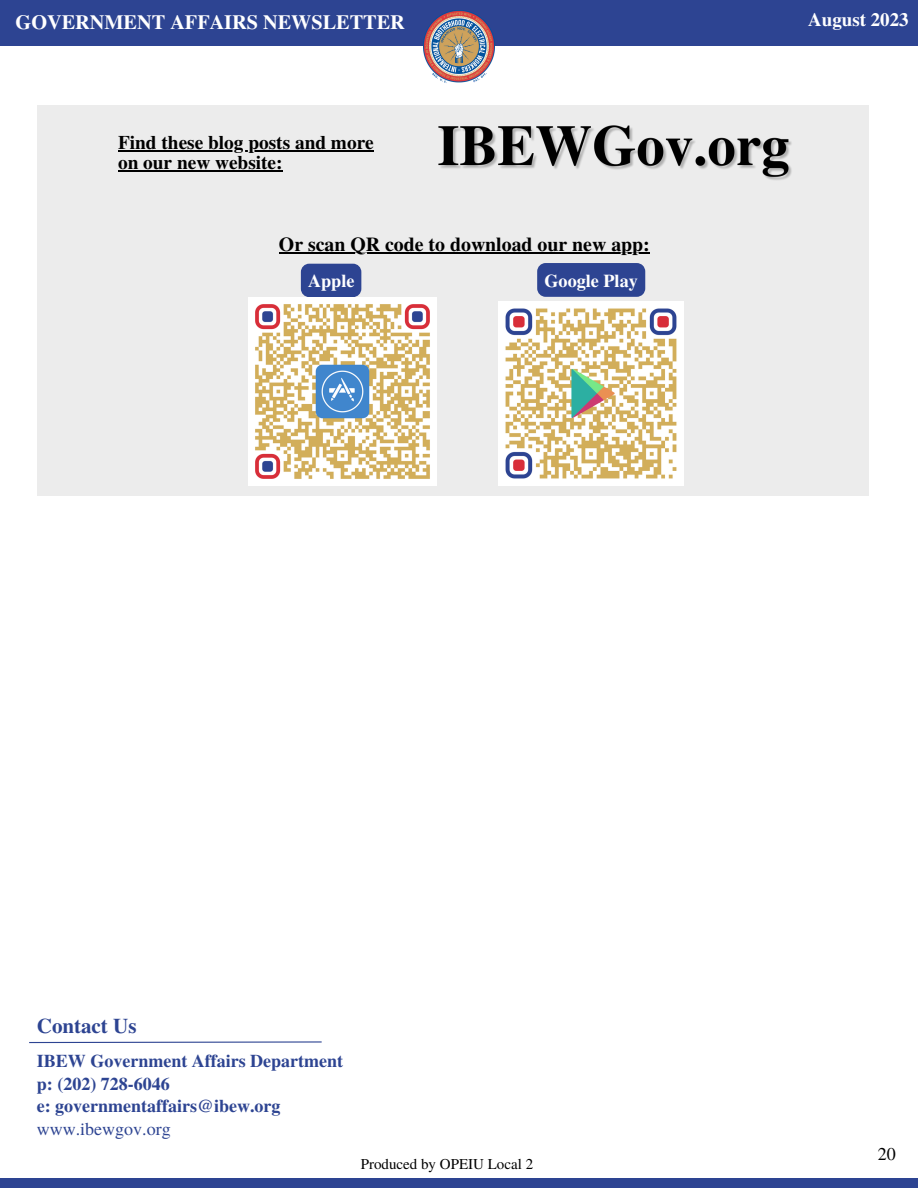
<style>
.page{position:relative;width:918px;height:1188px;background:#fff}
.page>*{position:absolute;margin:0;border:0;box-sizing:border-box;transform-origin:0 0}
.t1{font:700 21px "Te X Gyre Termes";color:#2d4492}
.t2{font:700 20.25px "Te X Gyre Termes";color:#fff}
.t3{font:700 19.8px "Te X Gyre Termes";color:#000}
.t4{font:700 19.35px "Te X Gyre Termes";color:#000}
.t5{font:700 18.9px "Te X Gyre Termes";color:#fff}
.t6{font:700 18.15px "Te X Gyre Termes";color:#fff}
.t7{font:700 18px "Te X Gyre Termes";color:#2d4492}
.t8{font:18px "Te X Gyre Termes";color:#2d4492}
.t9{font:18px "Te X Gyre Termes";color:#000}
.t10{font:15px "Te X Gyre Termes";color:#000}
</style>
<div class="page">
<div style="left:0;top:0;width:918px;height:46px;background:#2d4492"></div>
<img style="left:424px;top:10px;width:70px;height:73px">
<div style="left:0;top:1178px;width:918px;height:10px;background:#2d4492"></div>
<svg style="left:29px;top:1041px;width:293px;height:3px"></svg>
<div style="left:37px;top:105px;width:831px;height:391px;background:#ececec"></div>
<div style="left:301px;top:264px;width:60px;height:33px;background:#2d4492;border-radius:8px"></div>
<hr style="left:118px;top:150px;width:256px;height:2px;background:#000">
<hr style="left:118px;top:170px;width:165px;height:1px;background:#000">
<img style="left:438px;top:125px;width:354px;height:55px">
<img style="left:248px;top:297px;width:189px;height:189px">
<div style="left:537px;top:263px;width:108px;height:34px;background:#2d4492"></div>
<img style="left:499px;top:301px;width:184px;height:185px">
<hr style="left:279px;top:253px;width:371px;height:1px;background:#000">
<p class="t2" style="left:16px;top:6px;width:391px">GOVERNMENT AFFAIRS NEWSLETTER</p>
<p class="t4" style="left:118px;top:128px;width:257px">Find these blog posts and more</p>
<p class="t4" style="left:118px;top:147px;width:166px">on our new website:</p>
<p class="t3" style="left:279px;top:229px;width:372px">Or scan QR code to download our new app:</p>
<p class="t6" style="left:308px;top:266px;width:48px">Apple</p>
<p class="t6" style="left:544px;top:267px;width:95px">Google Play</p>
<p class="t5" style="left:808px;top:5px;width:102px">August 2023</p>
<p class="t1" style="left:37px;top:1009px;width:101px">Contact Us</p>
<p class="t7" style="left:37px;top:1047px;width:308px">IBEW Government Affairs Department</p>
<p class="t7" style="left:37px;top:1070px;width:134px">p: (202) 728-6046</p>
<p class="t7" style="left:37px;top:1092px;width:245px">e: governmentaffairs@ibew.org</p>
<p class="t8" style="left:37px;top:1116px;width:135px">www.ibewgov.org</p>
<p class="t10" style="left:361px;top:1154px;width:174px">Produced by OPEIU Local 2</p>
<p class="t9" style="left:878px;top:1141px;width:19px">20</p>
</div>
